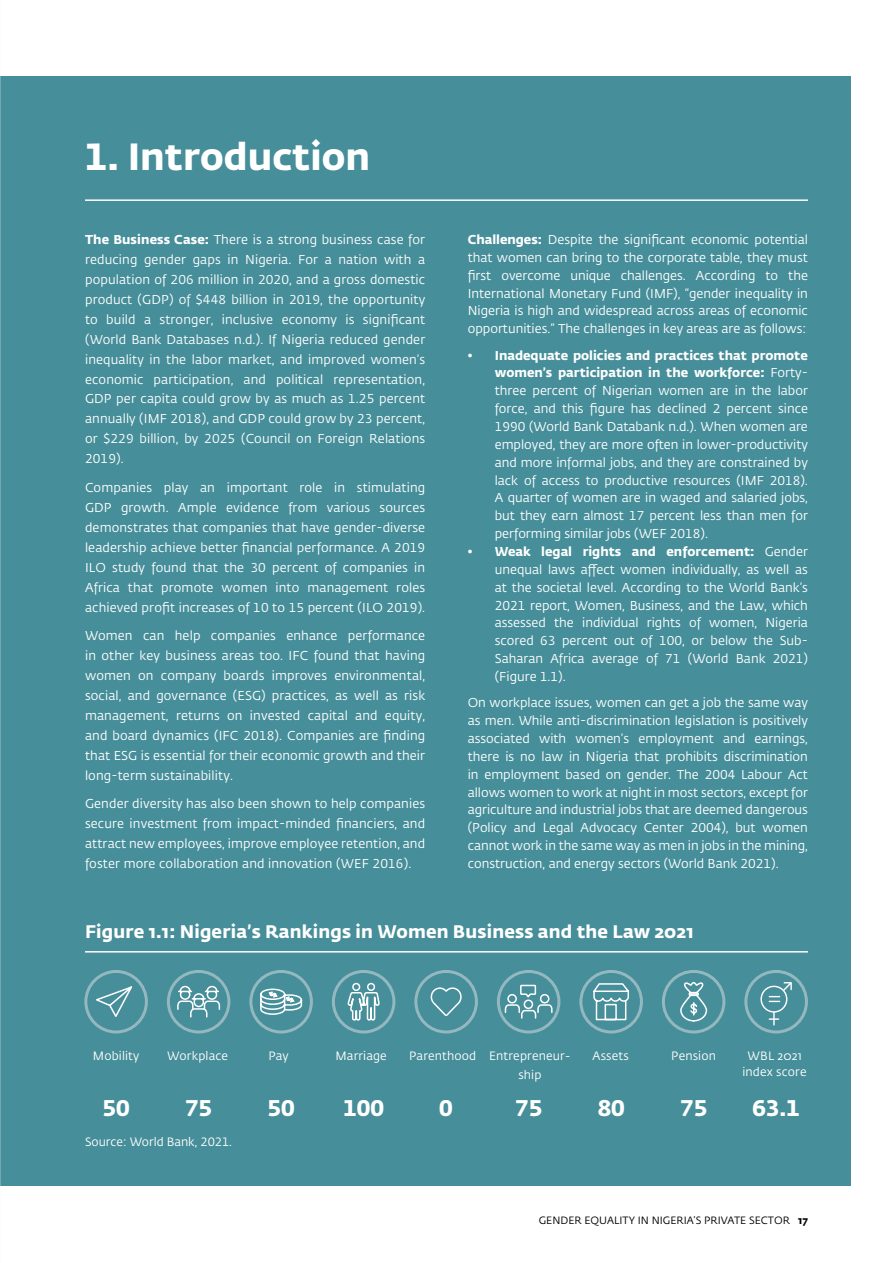
<style>
.page{position:relative;width:893px;height:1263px;background:#fff}
.page>*{position:absolute;margin:0;border:0;box-sizing:border-box;transform-origin:0 0}
.t1{font:700 37.5px "Fedra Sans Std";color:#fff}
.t2{font:700 22.5px "Fedra Sans Std";color:#fff}
.t3{font:700 18px "Fedra Sans Std";letter-spacing:.01em;color:#fff}
.t4{font:12.75px/17.9px "Fedra Sans Std";color:#fff;text-align:justify}
.t5{font:12px/19.5px "Fedra Sans Std";letter-spacing:.015em;color:#fff}
.t6{font:10.5px "Fedra Sans Std";color:#000}
.s1{font-weight:700}
</style>
<div class="page">
<div style="left:0;top:77px;width:850px;height:1109px;background:#468e99"></div>
<div style="left:84px;top:970px;width:64px;height:63px;border:3px solid #94b8c0;border-radius:50%"></div>
<div style="left:167px;top:970px;width:63px;height:63px;border:3px solid #94b8c0;border-radius:50%"></div>
<div style="left:249px;top:970px;width:64px;height:63px;border:3px solid #94b8c0;border-radius:50%"></div>
<div style="left:332px;top:970px;width:63px;height:63px;border:3px solid #94b8c0;border-radius:50%"></div>
<div style="left:414px;top:970px;width:64px;height:63px;border:3px solid #94b8c0;border-radius:50%"></div>
<div style="left:497px;top:970px;width:63px;height:63px;border:3px solid #94b8c0;border-radius:50%"></div>
<div style="left:579px;top:970px;width:64px;height:63px;border:3px solid #94b8c0;border-radius:50%"></div>
<div style="left:662px;top:970px;width:63px;height:63px;border:3px solid #94b8c0;border-radius:50%"></div>
<div style="left:744px;top:970px;width:64px;height:63px;border:3px solid #94b8c0;border-radius:50%"></div>
<img style="left:0;top:0;width:1px;height:1263px">
<hr style="left:85px;top:199px;width:723px;height:2px;background:#fff">
<hr style="left:85px;top:951px;width:723px;height:1px;background:#fff">
<svg style="left:260px;top:988px;width:43px;height:27px"></svg>
<svg style="left:593px;top:983px;width:36px;height:38px"></svg>
<svg style="left:347px;top:951px;width:33px;height:70px"></svg>
<svg style="left:177px;top:985px;width:44px;height:33px"></svg>
<svg style="left:93px;top:984px;width:39px;height:33px"></svg>
<svg style="left:504px;top:984px;width:49px;height:35px"></svg>
<svg style="left:430px;top:987px;width:32px;height:29px"></svg>
<svg style="left:679px;top:951px;width:29px;height:71px"></svg>
<svg style="left:760px;top:982px;width:33px;height:43px"></svg>
<h1 class="t1" style="left:85px;top:132px;width:287px">1. Introduction</h1>
<p class="t4" style="left:85px;top:230px;width:342px;line-height:20px"><span class="s1">The Business Case:</span> There is a strong business case for reducing gender gaps in Nigeria. For a nation with a population of 206 million in 2020, and a gross domestic product (GDP) of $448 billion in 2019, the opportunity to build a stronger, inclusive economy is significant (World Bank Databases n.d.). If Nigeria reduced gender inequality in the labor market, and improved women’s economic participation, and political representation, GDP per capita could grow by as much as 1.25 percent annually (IMF 2018), and GDP could grow by 23 percent, or $229 billion, by 2025 (Council on Foreign Relations 2019).</p>
<p class="t4" style="left:85px;top:478px;width:342px;line-height:20px">Companies play an important role in stimulating GDP growth. Ample evidence from various sources demonstrates that companies that have gender-diverse leadership achieve better financial performance. A 2019<br>ILO study found that the 30 percent of companies in Africa that promote women into management roles achieved profit increases of 10 to 15 percent (ILO 2019).</p>
<p class="t4" style="left:85px;top:626px;width:342px;line-height:20px">Women can help companies enhance performance in other key business areas too. IFC found that having women on company boards improves environmental, social, and governance (ESG) practices, as well as risk management, returns on invested capital and equity, and board dynamics (IFC 2018). Companies are finding that ESG is essential for their economic growth and their long-term sustainability.</p>
<p class="t4" style="left:85px;top:794px;width:342px;line-height:20px">Gender diversity has also been shown to help companies secure investment from impact-minded financiers, and attract new employees, improve employee retention, and foster more collaboration and innovation (WEF 2016).</p>
<p class="t4" style="left:468px;top:231px;width:342px"><span class="s1">Challenges:</span> Despite the significant economic potential that women can bring to the corporate table, they must first overcome unique challenges. According to the International Monetary Fund (IMF), “gender inequality in Nigeria is high and widespread across areas of economic opportunities.” The challenges in key areas are as follows:</p>
<p class="t4" style="left:495px;top:346px;width:315px;text-indent:-27px"><span class="s1">• Inadequate policies and practices that promote women’s participation in the workforce:</span> Forty&shy;three percent of Nigerian women are in the labor force, and this figure has declined 2 percent since 1990 (World Bank Databank n.d.). When women are employed, they are more often in lower-productivity and more informal jobs, and they are constrained by lack of access to productive resources (IMF 2018).<br>A quarter of women are in waged and salaried jobs, but they earn almost 17 percent less than men for performing similar jobs (WEF 2018).</p>
<p class="t4" style="left:495px;top:543px;width:315px;text-indent:-27px"><span class="s1">• Weak legal rights and enforcement:</span> Gender unequal laws affect women individually, as well as at the societal level. According to the World Bank’s 2021 report, Women, Business, and the Law, which assessed the individual rights of women, Nigeria scored 63 percent out of 100, or below the Sub-Saharan Africa average of 71 (World Bank 2021) (Figure 1.1).</p>
<p class="t4" style="left:468px;top:694px;width:342px">On workplace issues, women can get a job the same way as men. While anti-discrimination legislation is positively associated with women’s employment and earnings, there is no law in Nigeria that prohibits discrimination in employment based on gender. The 2004 Labour Act allows women to work at night in most sectors, except for agriculture and industrial jobs that are deemed dangerous (Policy and Legal Advocacy Center 2004), but women cannot work in the same way as men in jobs in the mining, construction, and energy sectors (World Bank 2021).</p>
<h3 class="t3" style="left:85px;top:920px;width:610px">Figure 1.1: Nigeria’s Rankings in Women Business and the Law 2021</h3>
<p class="t5" style="left:93px;top:1046px;width:48px">Mobility</p>
<p class="t5" style="left:167px;top:1046px;width:62px">Workplace</p>
<p class="t5" style="left:268px;top:1046px;width:22px">Pay</p>
<p class="t5" style="left:335px;top:1046px;width:53px">Marriage</p>
<p class="t5" style="left:518px;top:1046px;width:54px;text-indent:-109px">Parenthood Entrepreneur&shy;ship</p>
<p class="t5" style="left:593px;top:1046px;width:38px">Assets</p>
<p class="t5" style="left:671px;top:1046px;width:46px">Pension</p>
<p class="t5" style="left:742px;top:1047px;width:66px;line-height:16.5px;text-align:center">WBL 2021 index score</p>
<h2 class="t2" style="left:103px;top:1094px;width:28px">50</h2>
<h2 class="t2" style="left:185px;top:1094px;width:28px">75</h2>
<h2 class="t2" style="left:268px;top:1094px;width:28px">50</h2>
<h2 class="t2" style="left:343px;top:1094px;width:42px">100</h2>
<h2 class="t2" style="left:439px;top:1094px;width:15px">0</h2>
<h2 class="t2" style="left:515px;top:1094px;width:28px">75</h2>
<h2 class="t2" style="left:598px;top:1094px;width:28px">80</h2>
<h2 class="t2" style="left:680px;top:1094px;width:28px">75</h2>
<h2 class="t2" style="left:752px;top:1094px;width:49px">63.1</h2>
<p class="t5" style="left:85px;top:1132px;width:149px">Source: World Bank, 2021.</p>
<p class="t6" style="left:539px;top:1214px;width:271px">GENDER EQUALITY IN NIGERIA’S PRIVATE SECTOR <span class="s1">17</span></p>
</div>
